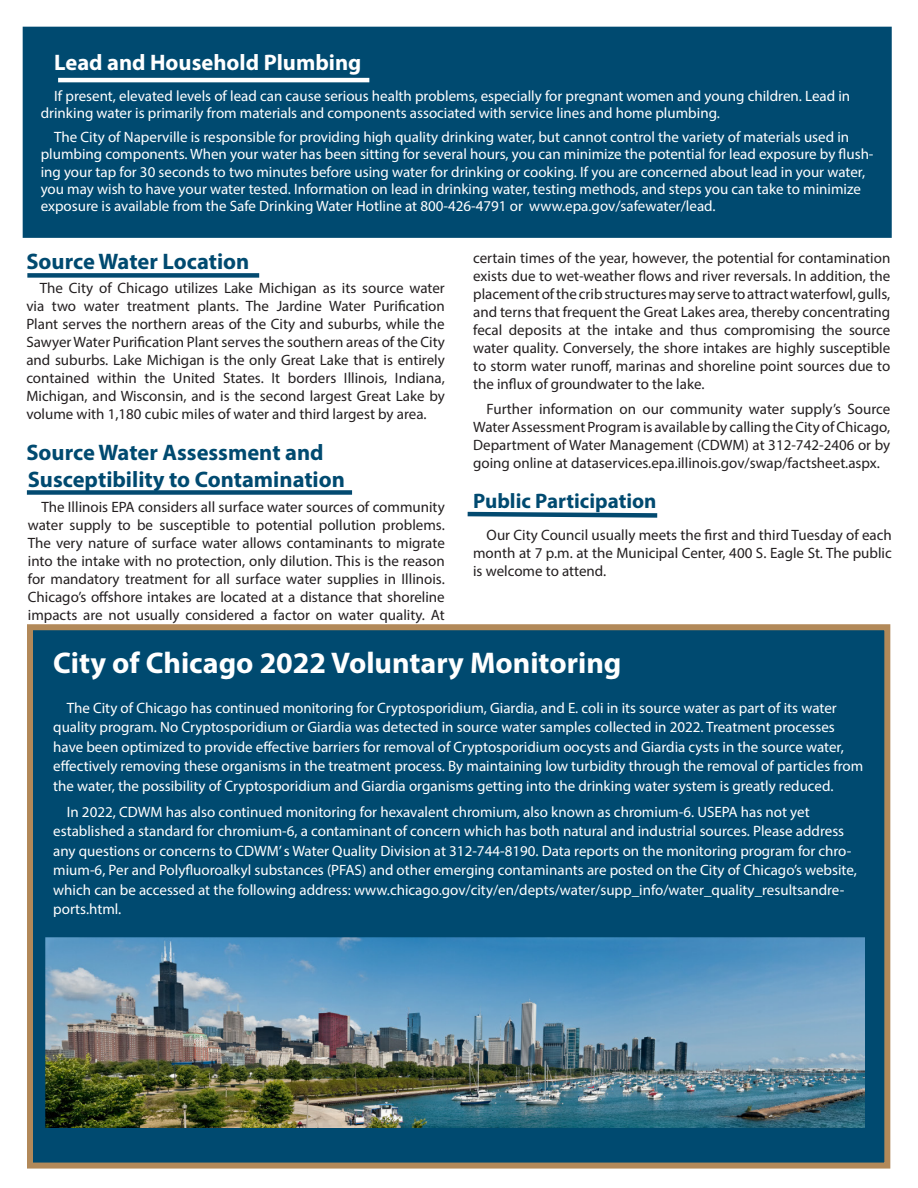
<style>
.page{position:relative;width:918px;height:1188px;background:#fff}
.page>*{position:absolute;margin:0;border:0;box-sizing:border-box;transform-origin:0 0}
.t1{font:700 30px "Myriad Pro";color:#fff}
.t2{font:700 22.5px/27px "Myriad Pro";color:#004a70}
.t3{font:700 22.5px "Myriad Pro";color:#fff}
.t4{font:700 21px "Myriad Pro";color:#004a70}
.t5{font:15px/19.5px "Myriad Pro";color:#fff}
.t6{font:15px/18px "Myriad Pro";color:#231f20;text-align:justify}
</style>
<div class="page">
<div style="left:25px;top:29px;width:865px;height:207px;background:#004a70"></div>
<div style="left:23px;top:27px;width:869px;height:211px;border:4px solid #004a70"></div>
<div style="left:30px;top:627px;width:857px;height:539px;background:#004a70"></div>
<div style="left:27px;top:624px;width:863px;height:545px;border:6px solid #b28959"></div>
<div style="left:27px;top:273px;width:232px;height:5px;background:#034a70"></div>
<hr style="left:58px;top:78px;width:311px;height:4px;background:#fff">
<div style="left:27px;top:490px;width:325px;height:5px;background:#034a70"></div>
<svg style="left:467px;top:511px;width:191px;height:7px"></svg>
<img style="left:45px;top:937px;width:819px;height:191px">
<p class="t3" style="left:54px;top:48px;width:309px">Lead and Household Plumbing</p>
<p class="t5" style="left:41px;top:87px;width:811px;line-height:17.2px;text-indent:13px">If present, elevated levels of lead can cause serious health problems, especially for pregnant women and young children. Lead in drinking water is primarily from materials and components associated with service lines and home plumbing.</p>
<p class="t5" style="left:41px;top:128px;width:834px;line-height:17.2px;text-indent:13px">The City of Naperville is responsible for providing high quality drinking water, but cannot control the variety of materials used in plumbing components. When your water has been sitting for several hours, you can minimize the potential for lead exposure by flush&shy;ing your tap for 30 seconds to two minutes before using water for drinking or cooking. If you are concerned about lead in your water, you may wish to have your water tested. Information on lead in drinking water, testing methods, and steps you can take to minimize exposure is available from the Safe Drinking Water Hotline at 800-426-4791 or www.epa.gov/safewater/lead.</p>
<p class="t2" style="left:26px;top:247px;width:224px">Source Water Location</p>
<p class="t6" style="left:26px;top:279px;width:420px;text-indent:14px">The City of Chicago utilizes Lake Michigan as its source water via two water treatment plants. The Jardine Water Purification Plant serves the northern areas of the City and suburbs, while the Sawyer Water Purification Plant serves the southern areas of the City and suburbs. Lake Michigan is the only Great Lake that is entirely contained within the United States. It borders Illinois, Indiana, Michigan, and Wisconsin, and is the second largest Great Lake by volume with 1,180 cubic miles of water and third largest by area.</p>
<p class="t2" style="left:26px;top:438px;width:320px">Source Water Assessment and<br>Susceptibility to Contamination</p>
<p class="t6" style="left:28px;top:497px;width:419px;text-indent:14px">The Illinois EPA considers all surface water sources of community water supply to be susceptible to potential pollution problems.<br>The very nature of surface water allows contaminants to migrate into the intake with no protection, only dilution. This is the reason for mandatory treatment for all surface water supplies in Illinois.<br>Chicago’s offshore intakes are located at a distance that shoreline impacts are not usually considered a factor on water quality. At</p>
<p class="t6" style="left:473px;top:249px;width:419px">certain times of the year, however, the potential for contamination exists due to wet-weather flows and river reversals. In addition, the placement of the crib structures may serve to attract waterfowl, gulls, and terns that frequent the Great Lakes area, thereby concentrating fecal deposits at the intake and thus compromising the source water quality. Conversely, the shore intakes are highly susceptible to storm water runoff, marinas and shoreline point sources due to the influx of groundwater to the lake.</p>
<p class="t6" style="left:473px;top:399px;width:419px;text-indent:14px">Further information on our community water supply’s Source Water Assessment Program is available by calling the City of Chicago, Department of Water Management (CDWM) at 312-742-2406 or by going online at dataservices.epa.illinois.gov/swap/factsheet.aspx.</p>
<p class="t4" style="left:473px;top:487px;width:185px">Public Participation</p>
<p class="t6" style="left:473px;top:525px;width:420px;text-indent:14px">Our City Council usually meets the first and third Tuesday of each month at 7 p.m. at the Municipal Center, 400 S. Eagle St. The public is welcome to attend.</p>
<p class="t1" style="left:53px;top:643px;width:570px">City of Chicago 2022 Voluntary Monitoring</p>
<p class="t5" style="left:53px;top:698px;width:812px;text-indent:14px">The City of Chicago has continued monitoring for Cryptosporidium, Giardia, and E. coli in its source water as part of its water quality program. No Cryptosporidium or Giardia was detected in source water samples collected in 2022. Treatment processes have been optimized to provide effective barriers for removal of Cryptosporidium oocysts and Giardia cysts in the source water, effectively removing these organisms in the treatment process. By maintaining low turbidity through the removal of particles from the water, the possibility of Cryptosporidium and Giardia organisms getting into the drinking water system is greatly reduced.</p>
<p class="t5" style="left:53px;top:802px;width:805px;text-indent:14px">In 2022, CDWM has also continued monitoring for hexavalent chromium, also known as chromium-6. USEPA has not yet established a standard for chromium-6, a contaminant of concern which has both natural and industrial sources. Please address any questions or concerns to CDWM’ s Water Quality Division at 312-744-8190. Data reports on the monitoring program for chro&shy;mium-6, Per and Polyfluoroalkyl substances (PFAS) and other emerging contaminants are posted on the City of Chicago’s website, which can be accessed at the following address: www.chicago.gov/city/en/depts/water/supp_info/water_quality_resultsandre&shy;ports.html.</p>
</div>
